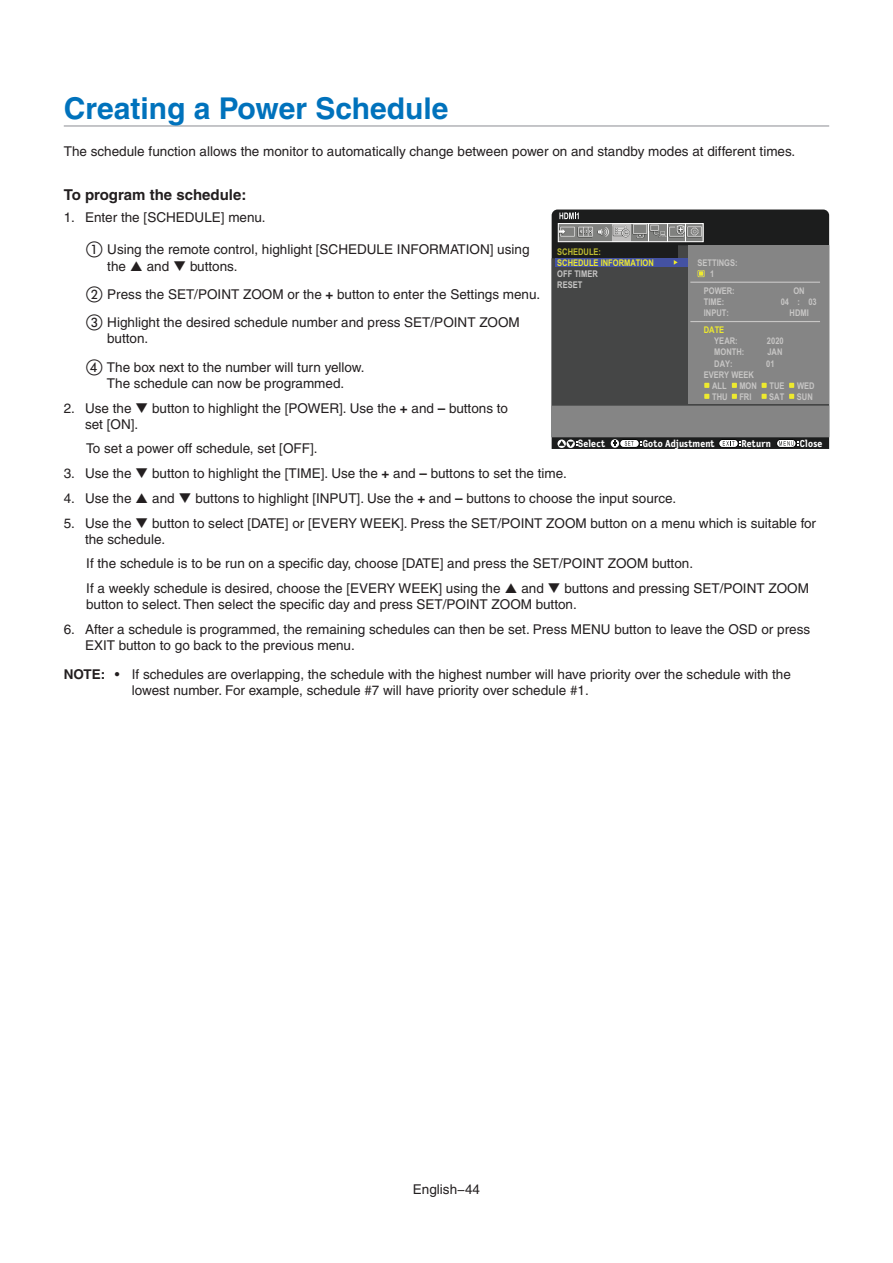
<style>
.page{position:relative;width:893px;height:1263px;background:#fff}
.page>*{position:absolute;margin:0;border:0;box-sizing:border-box;transform-origin:0 0}
.Head_1__top{font:700 30px "Helvetica";color:#0072bc}
.Head_5{font:700 15px "Helvetica";color:#231f20}
.Indent_L1{font:13.5px/16.2px "Helvetica";color:#231f20}
.Body{font:13.5px "Helvetica";color:#231f20}
.t1{font:700 13.5px "Helvetica";color:#231f20}
.t2{font:700 10.2px "Letter Gothic Text";letter-spacing:.01em;color:#fff}
.t3{font:700 9.15px/11.1px "Arial Narrow";color:#c7c6c5}
.t4{font:700 9.15px/11.1px "Arial Narrow";color:#eeea2e}
.s1{font-family:"European Pi One";font-size:16.5px}
.s2{color:#bebc31}
.s3{color:#c7c6c5}
.s4{color:#eeea2e}
.s5{font-weight:700}
.s6{font-family:"Arial Narrow"}
</style>
<div class="page">
<hr style="left:64px;top:125px;width:765px;height:2px;background:#b2b3b7">
<div style="left:552px;top:210px;width:277px;height:239px;background:#1c1d1d"></div>
<div style="left:719px;top:439px;width:19px;height:8px;border:1px solid #040504;border-radius:4px"></div>
<svg style="left:723px;top:441px;width:18px;height:5px"></svg>
<div style="left:777px;top:439px;width:19px;height:8px;background:#fff;border-radius:4px"></div>
<div style="left:776px;top:439px;width:20px;height:8px;border:1px solid #040504;border-radius:4px"></div>
<svg style="left:779px;top:441px;width:20px;height:5px"></svg>
<svg style="left:566px;top:439px;width:9px;height:9px"></svg>
<svg style="left:557px;top:439px;width:9px;height:9px"></svg>
<svg style="left:559px;top:441px;width:18px;height:6px"></svg>
<div style="left:620px;top:439px;width:19px;height:8px;background:#fff;border-radius:4px"></div>
<div style="left:620px;top:439px;width:19px;height:8px;border:1px solid #040504;border-radius:4px"></div>
<svg style="left:625px;top:441px;width:8px;height:5px"></svg>
<svg style="left:611px;top:439px;width:8px;height:9px"></svg>
<svg style="left:613px;top:441px;width:4px;height:5px"></svg>
<svg style="left:552px;top:245px;width:277px;height:161px;background:#424343"></svg>
<div style="left:555px;top:258px;width:133px;height:9px;background:#4452a3"></div>
<svg style="left:674px;top:260px;width:4px;height:5px"></svg>
<div style="left:552px;top:406px;width:277px;height:31px;background:#858585"></div>
<img style="left:579px;top:225px;width:122px;height:15px">
<svg style="left:559px;top:213px;width:20px;height:27px"></svg>
<svg style="left:594px;top:225px;width:1px;height:15px"></svg>
<svg style="left:612px;top:225px;width:1px;height:15px"></svg>
<svg style="left:630px;top:225px;width:1px;height:15px"></svg>
<svg style="left:649px;top:225px;width:1px;height:15px"></svg>
<svg style="left:667px;top:225px;width:1px;height:15px"></svg>
<svg style="left:685px;top:225px;width:1px;height:15px"></svg>
<div style="left:688px;top:245px;width:141px;height:159px;background:#858585"></div>
<svg style="left:762px;top:383px;width:5px;height:5px"></svg>
<svg style="left:762px;top:394px;width:5px;height:5px"></svg>
<svg style="left:732px;top:383px;width:5px;height:5px"></svg>
<svg style="left:732px;top:394px;width:5px;height:5px"></svg>
<svg style="left:697px;top:270px;width:8px;height:7px"></svg>
<svg style="left:698px;top:271px;width:6px;height:5px"></svg>
<svg style="left:704px;top:383px;width:5px;height:5px"></svg>
<hr style="left:690px;top:282px;width:130px;height:1px;background:#c7c6c5">
<svg style="left:704px;top:394px;width:5px;height:5px"></svg>
<svg style="left:789px;top:383px;width:5px;height:5px"></svg>
<svg style="left:789px;top:394px;width:5px;height:5px"></svg>
<hr style="left:690px;top:321px;width:130px;height:1px;background:#c7c6c5">
<div style="left:558px;top:223px;width:145px;height:19px;border:1px solid #fff"></div>
<p class="Head_1__top" style="left:64px;top:90px;width:386px">Creating a Power Schedule</p>
<p class="Body" style="left:64px;top:144px;width:733px">The schedule function allows the monitor to automatically change between power on and standby modes at different times.</p>
<p class="Head_5" style="left:64px;top:185px;width:181px">To program the schedule:</p>
<p class="Indent_L1" style="left:64px;top:210px;width:203px">1. Enter the [SCHEDULE] menu.</p>
<p class="Indent_L1" style="left:107px;top:241px;width:424px;text-indent:-21px"><span class="s1">a</span> Using the remote control, highlight [SCHEDULE INFORMATION] using the</p>
<p class="t4" style="left:557px;top:246px;width:98px"><span class="s2">SCHEDULE:<br></span>SCHEDULE INFORMATION<br><span class="s3">OFF TIMER<br>RESET</span></p>
<p class="t3" style="left:710px;top:257px;width:29px;text-indent:-13px">SETTINGS:<br>1</p>
<p class="t3" style="left:704px;top:285px;width:32px">POWER:</p>
<p class="t3" style="left:793px;top:285px;width:13px">ON</p>
<p class="t3" style="left:704px;top:296px;width:22px">TIME:</p>
<p class="t3" style="left:781px;top:296px;width:37px">04 : 03</p>
<p class="t3" style="left:704px;top:307px;width:27px">INPUT:</p>
<p class="t3" style="left:789px;top:307px;width:21px">HDMI</p>
<p class="t3" style="left:714px;top:324px;width:25px;text-indent:-10px"><span class="s4">DATE<br></span>YEAR:</p>
<p class="t3" style="left:767px;top:335px;width:18px">2020</p>
<p class="t3" style="left:714px;top:346px;width:32px">MONTH:</p>
<p class="t3" style="left:767px;top:346px;width:17px">JAN</p>
<p class="t3" style="left:714px;top:357px;width:20px">DAY:</p>
<p class="t3" style="left:766px;top:357px;width:10px">01</p>
<p class="t3" style="left:712px;top:368px;width:43px;text-indent:-8px">EVERY WEEK<br>ALL</p>
<p class="Indent_L1" style="left:147px;top:258px;width:92px">and ❑ buttons.</p>
<p class="Indent_L1" style="left:86px;top:286px;width:455px"><span class="s1">b</span> Press the SET/POINT ZOOM or the <span class="s5">+</span> button to enter the Settings menu.</p>
<p class="Indent_L1" style="left:107px;top:314px;width:414px;text-indent:-21px"><span class="s1">c</span> Highlight the desired schedule number and press SET/POINT ZOOM button.</p>
<p class="Indent_L1" style="left:86px;top:359px;width:280px;text-align:center"><span class="s1">d</span> The box next to the number will turn yellow.<br>The schedule can now be programmed.</p>
<p class="Indent_L1" style="left:85px;top:400px;width:425px;text-indent:-21px">2. Use the ❑ button to highlight the [POWER]. Use the <span class="s5">+</span> and <span class="s5">–</span> buttons to set [ON].</p>
<p class="Indent_L1" style="left:86px;top:441px;width:233px">To set a power off schedule, set [OFF].</p>
<p class="Indent_L1" style="left:64px;top:465px;width:505px">3. Use the ❑ button to highlight the [TIME]. Use the <span class="s5">+</span> and <span class="s5">–</span> buttons to set the time.</p>
<p class="Indent_L1" style="left:64px;top:490px;width:69px">4. Use the</p>
<p class="Indent_L1" style="left:152px;top:490px;width:525px">and ❑ buttons to highlight [INPUT]. Use the <span class="s5">+</span> and <span class="s5">–</span> buttons to choose the input source.</p>
<p class="Indent_L1" style="left:85px;top:515px;width:732px;text-indent:-21px">5. Use the ❑ button to select [DATE] or [EVERY WEEK]. Press the SET/POINT ZOOM button on a menu which is suitable for the schedule.</p>
<p class="Indent_L1" style="left:86px;top:556px;width:608px">If the schedule is to be run on a specific day, choose [DATE] and press the SET/POINT ZOOM button.</p>
<p class="Indent_L1" style="left:86px;top:580px;width:416px">If a weekly schedule is desired, choose the [EVERY WEEK] using the</p>
<p class="t3" style="left:739px;top:379px;width:19px">MON</p>
<p class="t3" style="left:769px;top:379px;width:17px">TUE</p>
<p class="t3" style="left:797px;top:379px;width:19px">WED</p>
<p class="t3" style="left:712px;top:390px;width:17px">THU</p>
<p class="t3" style="left:739px;top:390px;width:14px">FRI</p>
<p class="t3" style="left:769px;top:390px;width:17px">SAT</p>
<p class="t3" style="left:797px;top:390px;width:17px">SUN</p>
<p class="t2" style="left:578px;top:438px;width:29px"><span class="s6">S</span>elect</p>
<p class="t2" style="left:643px;top:437px;width:74px">Goto Adjustment</p>
<p class="t2" style="left:741px;top:437px;width:31px">Return</p>
<p class="t2" style="left:800px;top:437px;width:24px">Close</p>
<p class="Indent_L1" style="left:86px;top:580px;width:724px;text-indent:435px">and ❑ buttons and pressing SET/POINT ZOOM button to select. Then select the specific day and press SET/POINT ZOOM button.</p>
<p class="Indent_L1" style="left:85px;top:621px;width:727px;text-indent:-21px">6. After a schedule is programmed, the remaining schedules can then be set. Press MENU button to leave the OSD or press<br>EXIT button to go back to the previous menu.</p>
<p class="t1" style="left:64px;top:666px;width:7px">NOTE:</p>
<p class="Indent_L1" style="left:132px;top:666px;width:661px;text-indent:-17px">• If schedules are overlapping, the schedule with the highest number will have priority over the schedule with the lowest number. For example, schedule #7 will have priority over schedule #1.</p>
<p class="Indent_L1" style="left:413px;top:1181px;width:69px">English−44</p>
</div>
